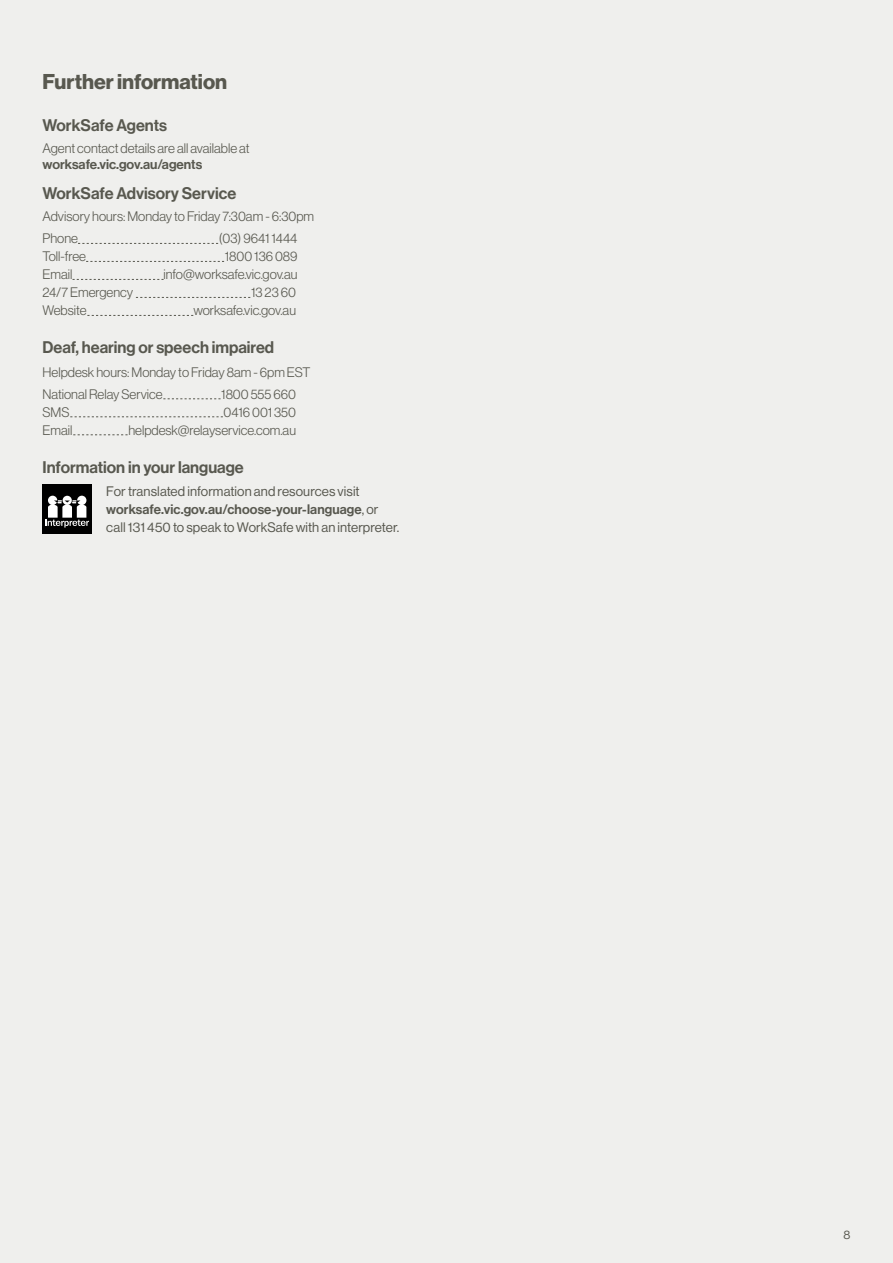
<style>
.page{position:relative;width:893px;height:1263px;background:#efefed}
.page>*{position:absolute;margin:0;border:0;box-sizing:border-box;transform-origin:0 0}
.t1{font:21px "N Haas Grotesk DS Std 75 Bd";color:#58584f}
.t2{font:16.5px "N Haas Grotesk DS Std 65 Md";color:#58584f}
.t3{font:13.5px/22.2px "N Haas Grotesk DS Std 45 Lt";color:#58584f}
.t4{font:13.5px "N Haas Grotesk DS Std 55 Rg";letter-spacing:.01em;color:#58584f}
.t5{font:13.5px "N Haas Grotesk DS Std 65 Md";color:#58584f}
.t6{font:12px "N Haas Grotesk DS Std 55 Rg";color:#58584f}
.s1{font-family:"N Haas Grotesk DS Std 55 Rg"}
</style>
<div class="page">
<svg style="left:78px;top:243px;width:140px;height:1px"></svg>
<svg style="left:86px;top:261px;width:138px;height:1px"></svg>
<svg style="left:73px;top:279px;width:91px;height:1px"></svg>
<svg style="left:136px;top:297px;width:114px;height:1px"></svg>
<svg style="left:87px;top:315px;width:106px;height:1px"></svg>
<svg style="left:163px;top:398px;width:58px;height:1px"></svg>
<svg style="left:70px;top:416px;width:153px;height:1px"></svg>
<svg style="left:73px;top:434px;width:55px;height:1px"></svg>
<div style="left:43px;top:485px;width:49px;height:49px;background:#000"></div>
<svg style="left:45px;top:496px;width:44px;height:32px"></svg>
<h1 class="t1" style="left:43px;top:70px;width:186px">Further information</h1>
<p class="t2" style="left:43px;top:116px;width:126px">WorkSafe Agents</p>
<p class="t3" style="left:43px;top:137px;width:209px">Agent contact details are all available at</p>
<p class="t5" style="left:43px;top:157px;width:161px">worksafe.vic.gov.au/agents</p>
<p class="t2" style="left:43px;top:184px;width:195px">WorkSafe Advisory Service</p>
<p class="t3" style="left:43px;top:205px;width:273px">Advisory hours: Monday to Friday 7:30am - 6:30pm<br>Phone</p>
<p class="t3" style="left:219px;top:228px;width:80px">(03) 9641 1444</p>
<p class="t3" style="left:43px;top:246px;width:45px">Toll-free</p>
<p class="t3" style="left:225px;top:246px;width:74px">1800 136 089</p>
<p class="t3" style="left:43px;top:264px;width:31px">Email</p>
<p class="t3" style="left:164px;top:264px;width:135px">info@worksafe.vic.gov.au</p>
<p class="t3" style="left:43px;top:282px;width:92px">24/7 Emergency</p>
<p class="t3" style="left:251px;top:282px;width:46px">13 23 60</p>
<p class="t3" style="left:43px;top:300px;width:46px">Website</p>
<p class="t3" style="left:193px;top:300px;width:104px">worksafe.vic.gov.au</p>
<p class="t2" style="left:43px;top:338px;width:233px">Deaf, hearing or speech impaired</p>
<p class="t3" style="left:43px;top:361px;width:269px">Helpdesk hours: Monday to Friday 8am - 6pm EST<br>National Relay Service</p>
<p class="t3" style="left:221px;top:383px;width:76px">1800 555 660</p>
<p class="t3" style="left:43px;top:401px;width:29px">SMS</p>
<p class="t3" style="left:224px;top:401px;width:74px">0416 001 350</p>
<p class="t3" style="left:43px;top:419px;width:31px">Email</p>
<p class="t3" style="left:128px;top:419px;width:169px">helpdesk@relayservice.com.au</p>
<p class="t2" style="left:43px;top:457px;width:203px">Information in your language</p>
<p class="t4" style="left:106px;top:483px;width:255px">For translated information and resources visit</p>
<p class="t5" style="left:106px;top:501px;width:274px">worksafe.vic.gov.au/choose-your-language<span class="s1">, or</span></p>
<p class="t4" style="left:106px;top:519px;width:295px">call 131 450 to speak to WorkSafe with an interpreter.</p>
<p class="t6" style="left:843px;top:1228px;width:8px">8</p>
</div>
